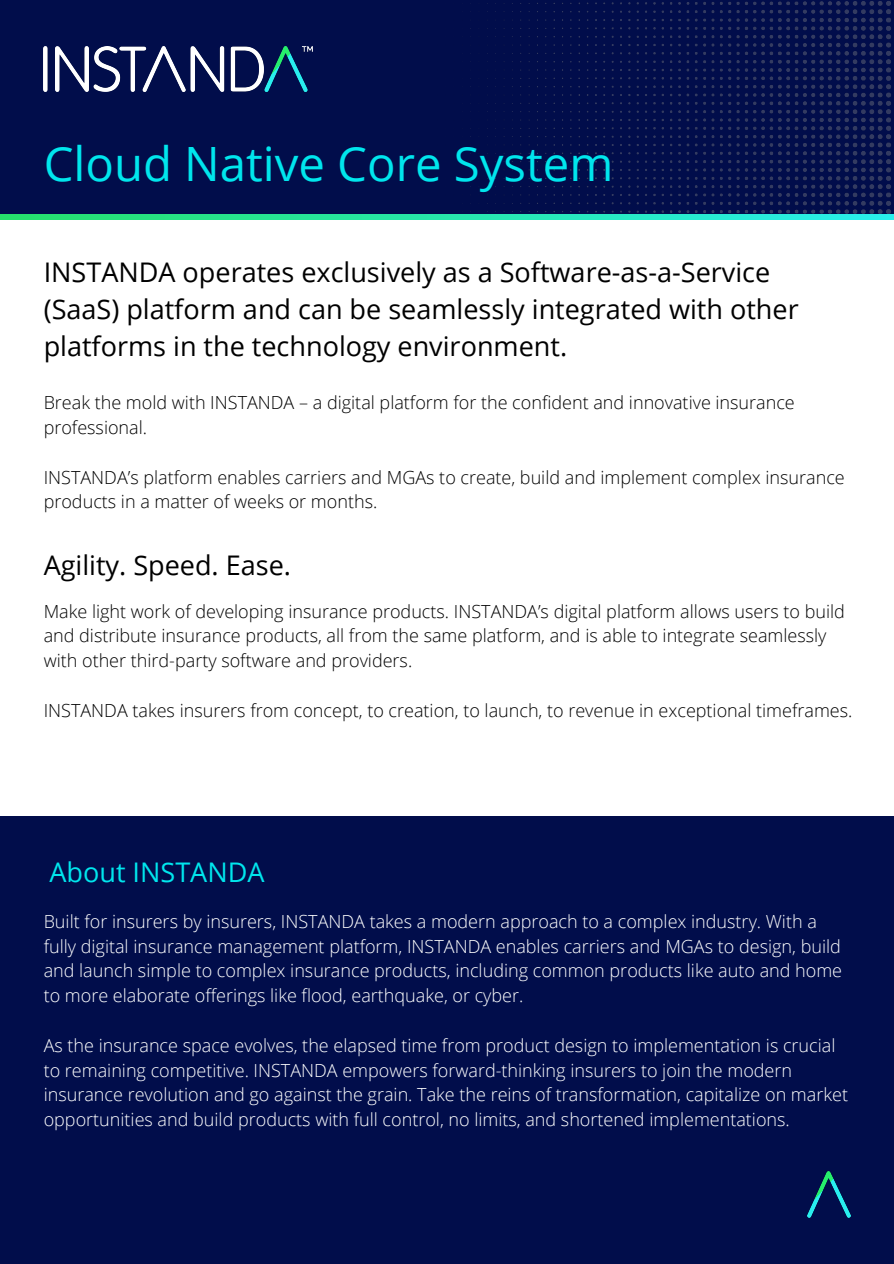
<style>
.page{position:relative;width:894px;height:1264px;background:#fff}
.page>*{position:absolute;margin:0;border:0;box-sizing:border-box;transform-origin:0 0}
.t1{font:47.25px "Open Sans";color:#00e6ed}
.t2{font:27px/37.2px "Open Sans";color:#000}
.t3{font:27px "Open Sans";color:#00e6ed}
.t4{font:300 18px/24.8px "Open Sans";color:#fff}
.t5{font:300 18px/24.8px "Open Sans";color:#000}
</style>
<div class="page">
<div style="left:0;top:0;width:437px;height:214px;background:#010d4b"></div>
<img style="left:44px;top:46px;width:268px;height:46px">
<div style="left:0;top:816px;width:893px;height:447px;background:#010d4b"></div>
<img style="left:806px;top:1171px;width:44px;height:45px">
<svg style="left:0;top:214px;width:893px;height:5px;background:#27e6ab"></svg>
<img style="left:437px;top:0;width:456px;height:214px">
<p class="t1" style="left:44px;top:130px;width:571px">Cloud Native Core System</p>
<p class="t2" style="left:44px;top:252px;width:756px">INSTANDA operates exclusively as a Software-as-a-Service (SaaS) platform and can be seamlessly integrated with other platforms in the technology environment.</p>
<p class="t5" style="left:44px;top:390px;width:752px">Break the mold with INSTANDA – a digital platform for the confident and innovative insurance professional.</p>
<p class="t5" style="left:44px;top:464px;width:802px">INSTANDA’s platform enables carriers and MGAs to create, build and implement complex insurance products in a matter of weeks or months.</p>
<p class="t2" style="left:44px;top:545px;width:249px">Agility. Speed. Ease.</p>
<p class="t5" style="left:44px;top:598px;width:802px">Make light work of developing insurance products. INSTANDA’s digital platform allows users to build and distribute insurance products, all from the same platform, and is able to integrate seamlessly with other third-party software and providers.</p>
<p class="t5" style="left:44px;top:697px;width:810px">INSTANDA takes insurers from concept, to creation, to launch, to revenue in exceptional timeframes.</p>
<p class="t3" style="left:50px;top:853px;width:216px">About INSTANDA</p>
<p class="t4" style="left:44px;top:908px;width:799px">Built for insurers by insurers, INSTANDA takes a modern approach to a complex industry. With a fully digital insurance management platform, INSTANDA enables carriers and MGAs to design, build and launch simple to complex insurance products, including common products like auto and home to more elaborate offerings like flood, earthquake, or cyber.</p>
<p class="t4" style="left:44px;top:1032px;width:805px">As the insurance space evolves, the elapsed time from product design to implementation is crucial to remaining competitive. INSTANDA empowers forward-thinking insurers to join the modern insurance revolution and go against the grain. Take the reins of transformation, capitalize on market opportunities and build products with full control, no limits, and shortened implementations.</p>
</div>
